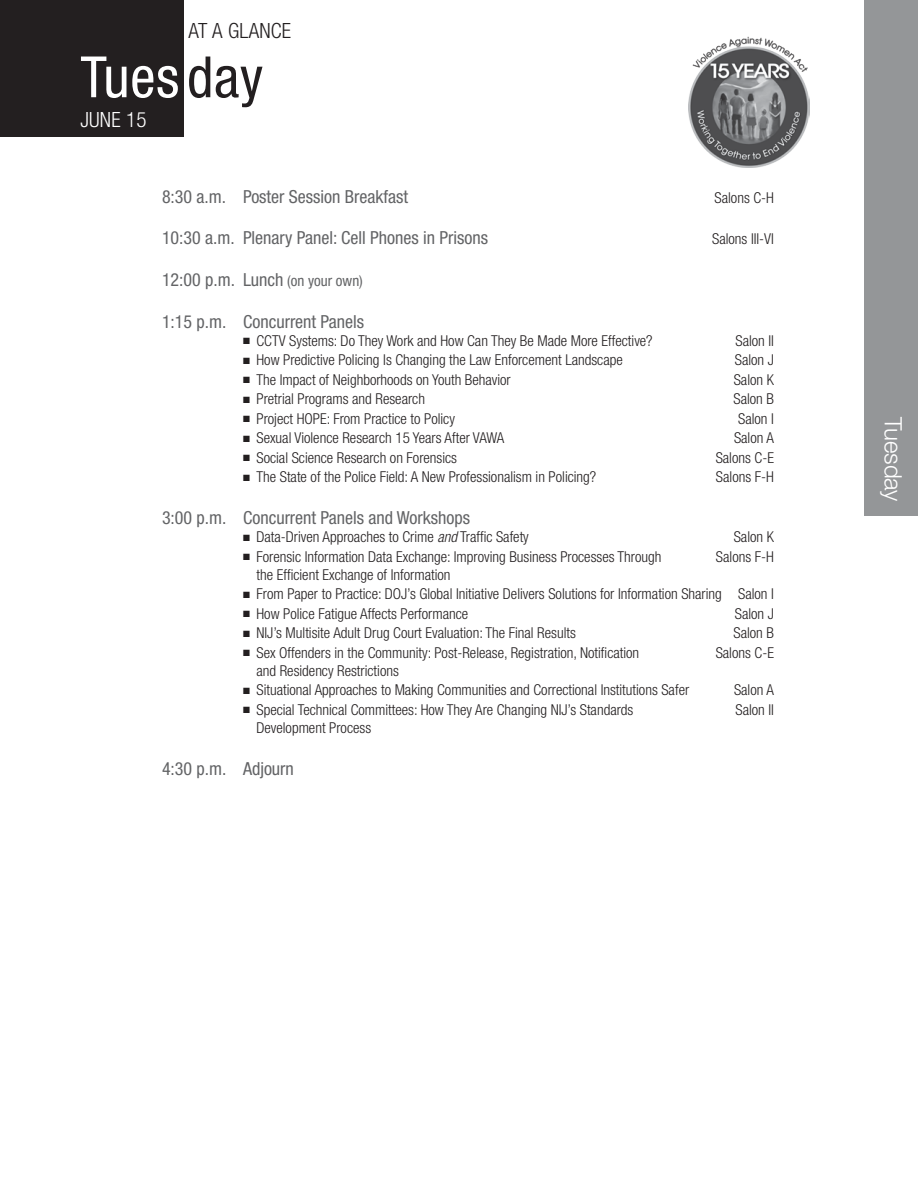
<style>
.page{position:relative;width:918px;height:1188px;background:#fff}
.page>*{position:absolute;margin:0;border:0;box-sizing:border-box;transform-origin:0 0}
.t1{font:condensed 57px "Helvetica Neue LT Std";letter-spacing:.01em;color:#fff}
.t2{font:300 24px "Helvetica Neue LT Std";letter-spacing:-.005em;color:#fff}
.t3{font:300 condensed 21px "Helvetica Neue LT Std";letter-spacing:.01em;color:#231f20}
.t4{font:300 condensed 21px "Helvetica Neue LT Std";letter-spacing:.01em;color:#fff}
.t5{font:condensed 18px "Helvetica Neue LT Std";color:#636466}
.t6{font:300 condensed 15px "Helvetica Neue LT Std";color:#231f20}
.s1{color:#231f20}
.s2{font-size:15px}
.s3{font-style:italic}
</style>
<div class="page">
<div style="left:864px;top:0;width:54px;height:515px;background:#949698"></div>
<div style="left:0;top:0;width:184px;height:136px;background:#231f20"></div>
<img style="left:689px;top:36px;width:121px;height:132px">
<h3 class="t3" style="left:189px;top:19px;width:104px">at a Glance</h3>
<h1 class="t1" style="left:81px;top:44px;width:184px">Tues <span class="s1">day</span></h1>
<h3 class="t4" style="left:81px;top:107px;width:68px">JUne 15</h3>
<p class="t5" style="left:162px;top:187px;width:248px">8:30 a.m. Poster Session Breakfast</p>
<p class="t6" style="left:715px;top:189px;width:61px">Salons C-H</p>
<p class="t5" style="left:162px;top:227px;width:328px">10:30 a.m. Plenary Panel: Cell Phones in Prisons</p>
<p class="t6" style="left:712px;top:230px;width:63px">Salons III-VI</p>
<p class="t5" style="left:162px;top:269px;width:202px">12:00 p.m. Lunch <span class="s2">(on your own)</span></p>
<p class="t5" style="left:162px;top:311px;width:204px">1:15 p.m. Concurrent Panels</p>
<p class="t6" style="left:243px;top:332px;width:411px">■ CCTV Systems: Do They Work and How Can They Be Made More Effective?</p>
<p class="t6" style="left:735px;top:332px;width:40px">Salon II</p>
<p class="t6" style="left:243px;top:351px;width:381px">■ How Predictive Policing Is Changing the Law Enforcement Landscape</p>
<p class="t6" style="left:735px;top:351px;width:41px">Salon J</p>
<p class="t6" style="left:243px;top:371px;width:269px">■ The Impact of Neighborhoods on Youth Behavior</p>
<p class="t6" style="left:734px;top:371px;width:42px">Salon K</p>
<p class="t6" style="left:243px;top:390px;width:184px">■ Pretrial Programs and Research</p>
<p class="t6" style="left:733px;top:390px;width:42px">Salon B</p>
<p class="t6" style="left:243px;top:410px;width:213px">■ Project HOPE: From Practice to Policy</p>
<p class="t6" style="left:738px;top:410px;width:37px">Salon I</p>
<p class="t6" style="left:243px;top:429px;width:263px">■ Sexual Violence Research 15 Years After VAWA</p>
<p class="t6" style="left:734px;top:429px;width:41px">Salon A</p>
<p class="t6" style="left:243px;top:449px;width:216px">■ Social Science Research on Forensics</p>
<p class="t6" style="left:716px;top:449px;width:59px">Salons C-E</p>
<p class="t6" style="left:243px;top:468px;width:355px">■ The State of the Police Field: A New Professionalism in Policing?</p>
<p class="t6" style="left:716px;top:468px;width:60px">Salons F-H</p>
<p class="t5" style="left:162px;top:508px;width:310px">3:00 p.m. Concurrent Panels and Workshops</p>
<p class="t6" style="left:243px;top:528px;width:287px">■ Data-Driven Approaches to Crime <span class="s3">and</span> Traffic Safety</p>
<p class="t6" style="left:734px;top:528px;width:42px">Salon K</p>
<p class="t6" style="left:243px;top:548px;width:420px">■ Forensic Information Data Exchange: Improving Business Processes Through</p>
<p class="t6" style="left:716px;top:548px;width:60px">Salons F-H</p>
<p class="t6" style="left:256px;top:566px;width:196px">the Efficient Exchange of Information</p>
<p class="t6" style="left:243px;top:585px;width:532px">■ From Paper to Practice: DOJ’s Global Initiative Delivers Solutions for Information Sharing Salon I</p>
<p class="t6" style="left:243px;top:605px;width:227px">■ How Police Fatigue Affects Performance</p>
<p class="t6" style="left:735px;top:605px;width:41px">Salon J</p>
<p class="t6" style="left:243px;top:624px;width:334px">■ N IJ’s Multisite Adult Drug Court Evaluation: The Final Results</p>
<p class="t6" style="left:733px;top:624px;width:42px">Salon B</p>
<p class="t6" style="left:243px;top:644px;width:398px">■ Sex Offenders in the Community: Post-Release, Registration, Notification</p>
<p class="t6" style="left:716px;top:644px;width:59px">Salons C-E</p>
<p class="t6" style="left:256px;top:662px;width:144px">and Residency Restrictions</p>
<p class="t6" style="left:243px;top:681px;width:448px">■ Situational Approaches to Making Communities and Correctional Institutions Safer</p>
<p class="t6" style="left:734px;top:681px;width:41px">Salon A</p>
<p class="t6" style="left:243px;top:701px;width:392px">■ Special Technical Committees: How They Are Changing NIJ’s Standards</p>
<p class="t6" style="left:735px;top:701px;width:40px">Salon II</p>
<p class="t6" style="left:256px;top:719px;width:116px">Development Process</p>
<p class="t5" style="left:162px;top:758px;width:133px">4:30 p.m. Adjourn</p>
<h2 class="t2" style="left:908px;top:417px;width:86px;rotate:90deg">Tuesday</h2>
</div>
